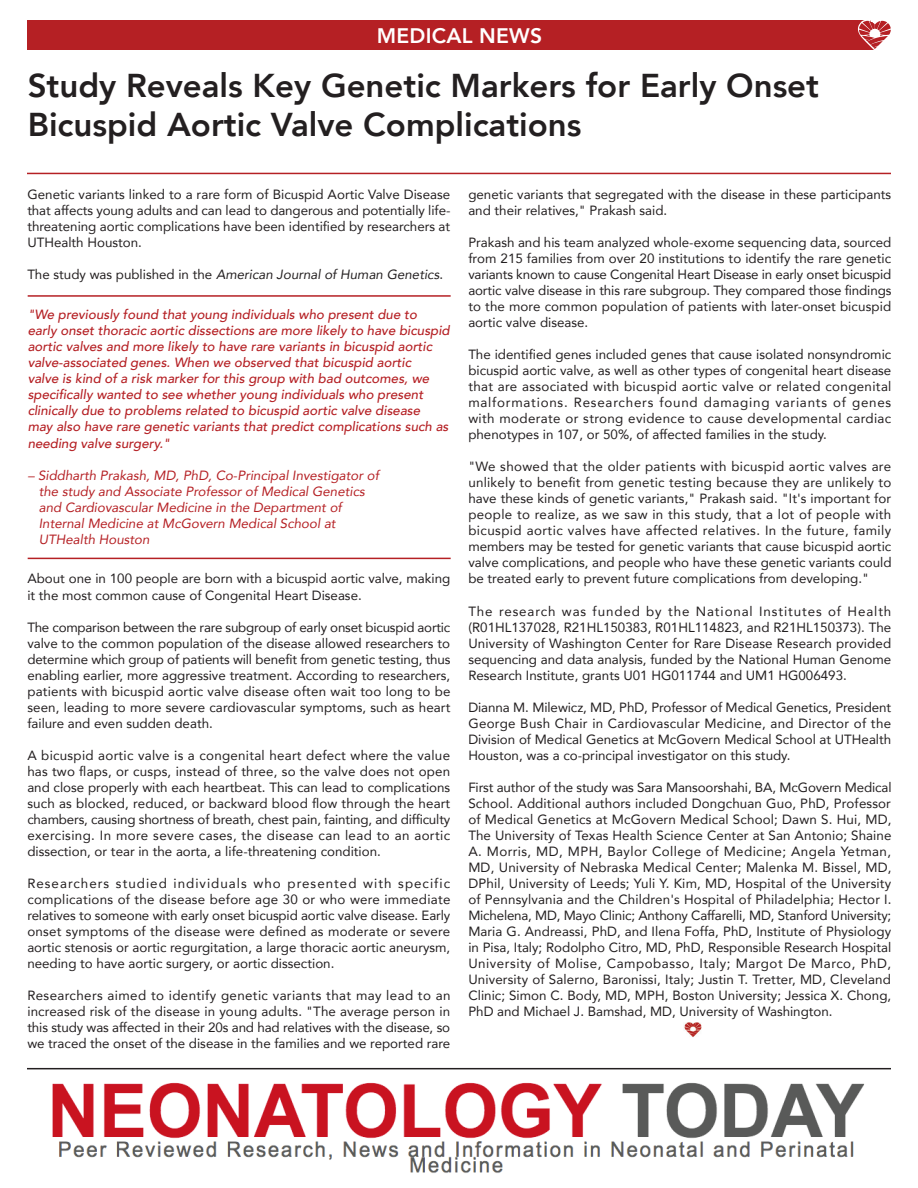
<style>
.page{position:relative;width:918px;height:1188px;background:#fff}
.page>*{position:absolute;margin:0;border:0;box-sizing:border-box;transform-origin:0 0}
.t1{font:800 33px/39.6px "Avenir";color:#231f20}
.t2{font:800 21px "Avenir";letter-spacing:.01em;color:#fff}
.t3{font:13.35px/16px "Avenir";color:#231f20;text-align:justify}
.t4{font:italic 500 13.35px/16px "Avenir";color:#b52024}
.t5{font:italic 13.35px/16px "Avenir";color:#b52024}
.t6{font:italic 13.35px "Avenir";color:#231f20}
.s1{font-style:normal}
</style>
<div class="page">
<div style="left:27px;top:21px;width:848px;height:29px;background:#b52024"></div>
<svg style="left:857px;top:20px;width:34px;height:30px"></svg>
<img style="left:684px;top:1022px;width:18px;height:15px">
<hr style="left:27px;top:173px;width:864px;height:1px;background:#b52024">
<hr style="left:28px;top:295px;width:423px;height:2px;background:#b52024">
<hr style="left:28px;top:558px;width:423px;height:1px;background:#b52024">
<hr style="left:27px;top:1068px;width:864px;height:1px;background:#231f20">
<img style="left:52px;top:1082px;width:813px;height:91px">
<p class="t2" style="left:377px;top:20px;width:167px">MEDICAL NEWS</p>
<p class="t1" style="left:28px;top:65px;width:793px">Study Reveals Key Genetic Markers for Early Onset<br>Bicuspid Aortic Valve Complications</p>
<p class="t3" style="left:27px;top:186px;width:425px">Genetic variants linked to a rare form of Bicuspid Aortic Valve Disease that affects young adults and can lead to dangerous and potentially life&shy;threatening aortic complications have been identified by researchers at UTHealth Houston.</p>
<p class="t6" style="left:27px;top:266px;width:417px"><span class="s1">The study was published in the</span> American Journal of Human Genetics<span class="s1">.</span></p>
<p class="t4" style="left:28px;top:307px;width:424px">"We previously found that young individuals who present due to<br>early onset thoracic aortic dissections are more likely to have bicuspid aortic valves and more likely to have rare variants in bicuspid aortic valve-associated genes. When we observed that bicuspid aortic<br>valve is kind of a risk marker for this group with bad outcomes, we specifically wanted to see whether young individuals who present clinically due to problems related to bicuspid aortic valve disease<br>may also have rare genetic variants that predict complications such as needing valve surgery."</p>
<p class="t5" style="left:39px;top:467px;width:342px;text-indent:-11px">– Siddharth Prakash, MD, PhD, Co-Principal Investigator of the study and Associate Professor of Medical Genetics and Cardiovascular Medicine in the Department of</p>
<p class="t5" style="left:39px;top:515px;width:298px">Internal Medicine at McGovern Medical School at</p>
<p class="t5" style="left:39px;top:531px;width:112px">UTHealth Houston</p>
<p class="t3" style="left:27px;top:570px;width:424px">About one in 100 people are born with a bicuspid aortic valve, making it the most common cause of Congenital Heart Disease.</p>
<p class="t3" style="left:27px;top:619px;width:425px">The comparison between the rare subgroup of early onset bicuspid aortic valve to the common population of the disease allowed researchers to determine which group of patients will benefit from genetic testing, thus enabling earlier, more aggressive treatment. According to researchers, patients with bicuspid aortic valve disease often wait too long to be seen, leading to more severe cardiovascular symptoms, such as heart failure and even sudden death.</p>
<p class="t3" style="left:27px;top:747px;width:425px">A bicuspid aortic valve is a congenital heart defect where the value has two flaps, or cusps, instead of three, so the valve does not open and close properly with each heartbeat. This can lead to complications such as blocked, reduced, or backward blood flow through the heart chambers, causing shortness of breath, chest pain, fainting, and difficulty exercising. In more severe cases, the disease can lead to an aortic dissection, or tear in the aorta, a life-threatening condition.</p>
<p class="t3" style="left:27px;top:875px;width:425px">Researchers studied individuals who presented with specific complications of the disease before age 30 or who were immediate relatives to someone with early onset bicuspid aortic valve disease. Early onset symptoms of the disease were defined as moderate or severe aortic stenosis or aortic regurgitation, a large thoracic aortic aneurysm, needing to have aortic surgery, or aortic dissection.</p>
<p class="t3" style="left:27px;top:987px;width:425px">Researchers aimed to identify genetic variants that may lead to an increased risk of the disease in young adults. "The average person in this study was affected in their 20s and had relatives with the disease, so we traced the onset of the disease in the families and we reported rare</p>
<p class="t3" style="left:468px;top:186px;width:424px">genetic variants that segregated with the disease in these participants and their relatives," Prakash said.</p>
<p class="t3" style="left:468px;top:234px;width:425px">Prakash and his team analyzed whole-exome sequencing data, sourced from 215 families from over 20 institutions to identify the rare genetic variants known to cause Congenital Heart Disease in early onset bicuspid aortic valve disease in this rare subgroup. They compared those findings to the more common population of patients with later-onset bicuspid aortic valve disease.</p>
<p class="t3" style="left:468px;top:346px;width:425px">The identified genes included genes that cause isolated nonsyndromic bicuspid aortic valve, as well as other types of congenital heart disease that are associated with bicuspid aortic valve or related congenital malformations. Researchers found damaging variants of genes with moderate or strong evidence to cause developmental cardiac phenotypes in 107, or 50%, of affected families in the study.</p>
<p class="t3" style="left:468px;top:458px;width:425px">"We showed that the older patients with bicuspid aortic valves are unlikely to benefit from genetic testing because they are unlikely to have these kinds of genetic variants," Prakash said. "It's important for people to realize, as we saw in this study, that a lot of people with bicuspid aortic valves have affected relatives. In the future, family members may be tested for genetic variants that cause bicuspid aortic valve complications, and people who have these genetic variants could be treated early to prevent future complications from developing."</p>
<p class="t3" style="left:468px;top:602px;width:425px">The research was funded by the National Institutes of Health (R01HL137028, R21HL150383, R01HL114823, and R21HL150373). The University of Washington Center for Rare Disease Research provided sequencing and data analysis, funded by the National Human Genome Research Institute, grants U01 HG011744 and UM1 HG006493.</p>
<p class="t3" style="left:468px;top:699px;width:424px">Dianna M. Milewicz, MD, PhD, Professor of Medical Genetics, President George Bush Chair in Cardiovascular Medicine, and Director of the Division of Medical Genetics at McGovern Medical School at UTHealth Houston, was a co-principal investigator on this study.</p>
<p class="t3" style="left:468px;top:779px;width:425px">First author of the study was Sara Mansoorshahi, BA, McGovern Medical School. Additional authors included Dongchuan Guo, PhD, Professor of Medical Genetics at McGovern Medical School; Dawn S. Hui, MD, The University of Texas Health Science Center at San Antonio; Shaine A. Morris, MD, MPH, Baylor College of Medicine; Angela Yetman, MD, University of Nebraska Medical Center; Malenka M. Bissel, MD, DPhil, University of Leeds; Yuli Y. Kim, MD, Hospital of the University of Pennsylvania and the Children's Hospital of Philadelphia; Hector I.<br>Michelena, MD, Mayo Clinic; Anthony Caffarelli, MD, Stanford University; Maria G. Andreassi, PhD, and Ilena Foffa, PhD, Institute of Physiology in Pisa, Italy; Rodolpho Citro, MD, PhD, Responsible Research Hospital University of Molise, Campobasso, Italy; Margot De Marco, PhD, University of Salerno, Baronissi, Italy; Justin T. Tretter, MD, Cleveland Clinic; Simon C. Body, MD, MPH, Boston University; Jessica X. Chong, PhD and Michael J. Bamshad, MD, University of Washington.</p>
</div>
